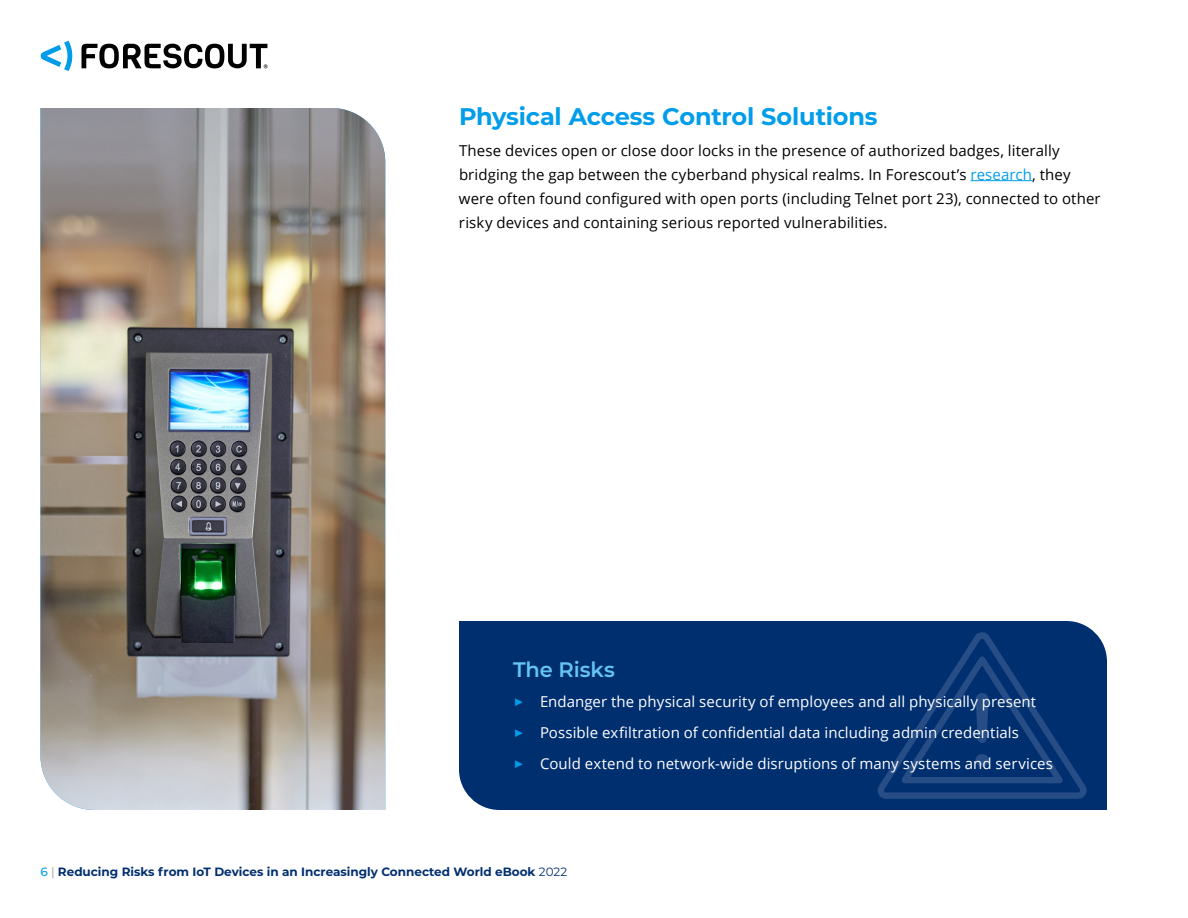
<style>
.page{position:relative;width:1188px;height:918px;background:#fff}
.page>*{position:absolute;margin:0;border:0;box-sizing:border-box;transform-origin:0 0}
.Header_16{font:700 24px "Montserrat";letter-spacing:-.01em;color:#009dea}
.Header_14_Risks{font:600 21px "Montserrat";letter-spacing:-.005em;color:#66c4f2}
.t1{font:15px/24px "Open Sans";letter-spacing:.005em;color:#000}
.t2{font:15px "Open Sans";letter-spacing:.005em;color:#fff}
.t3{font:700 12px "Montserrat";color:#002f70}
.s1{color:#009dea}
.s2{font-family:"Montserrat";font-size:18px;color:#009dea}
.s3{font-weight:500;color:#009dea}
.s4{font-weight:500;color:#b3b3b3}
.s5{font-weight:400}
</style>
<div class="page">
<svg style="left:40px;top:41px;width:32px;height:30px"></svg>
<svg style="left:82px;top:44px;width:186px;height:25px"></svg>
<hr style="left:971px;top:180px;width:61px;height:1px;background:#009dea">
<img style="left:40px;top:108px;width:345px;height:702px">
<div style="left:459px;top:621px;width:648px;height:189px;background:#002f70"></div>
<svg style="left:877px;top:631px;width:211px;height:169px;background:#073474"></svg>
<div style="left:975px;top:754px;width:14px;height:12px;background:#264d85;border-radius:6px"></div>
<p class="Header_16" style="left:459px;top:99px;width:420px">Physical Access Control Solutions</p>
<p class="t1" style="left:459px;top:138px;width:643px">These devices open or close door locks in the presence of authorized badges, literally bridging the gap between the cyberband physical realms. In Forescout’s <span class="s1">research</span>, they were often found configured with open ports (including Telnet port 23), connected to other risky devices and containing serious reported vulnerabilities.</p>
<p class="Header_14_Risks" style="left:513px;top:654px;width:104px">The Risks</p>
<p class="t2" style="left:513px;top:692px;width:525px"><span class="s2">▶</span> Endanger the physical security of employees and all physically present</p>
<p class="t2" style="left:513px;top:723px;width:507px"><span class="s2">▶</span> Possible exfiltration of confidential data including admin credentials</p>
<p class="t2" style="left:513px;top:753px;width:541px"><span class="s2">▶</span> Could extend to network-wide disruptions of many systems and services</p>
<p class="t3" style="left:40px;top:863px;width:528px"><span class="s3">6</span> <span class="s4">|</span> Reducing Risks from IoT Devices in an Increasingly Connected World eBook <span class="s5">2022</span></p>
</div>
